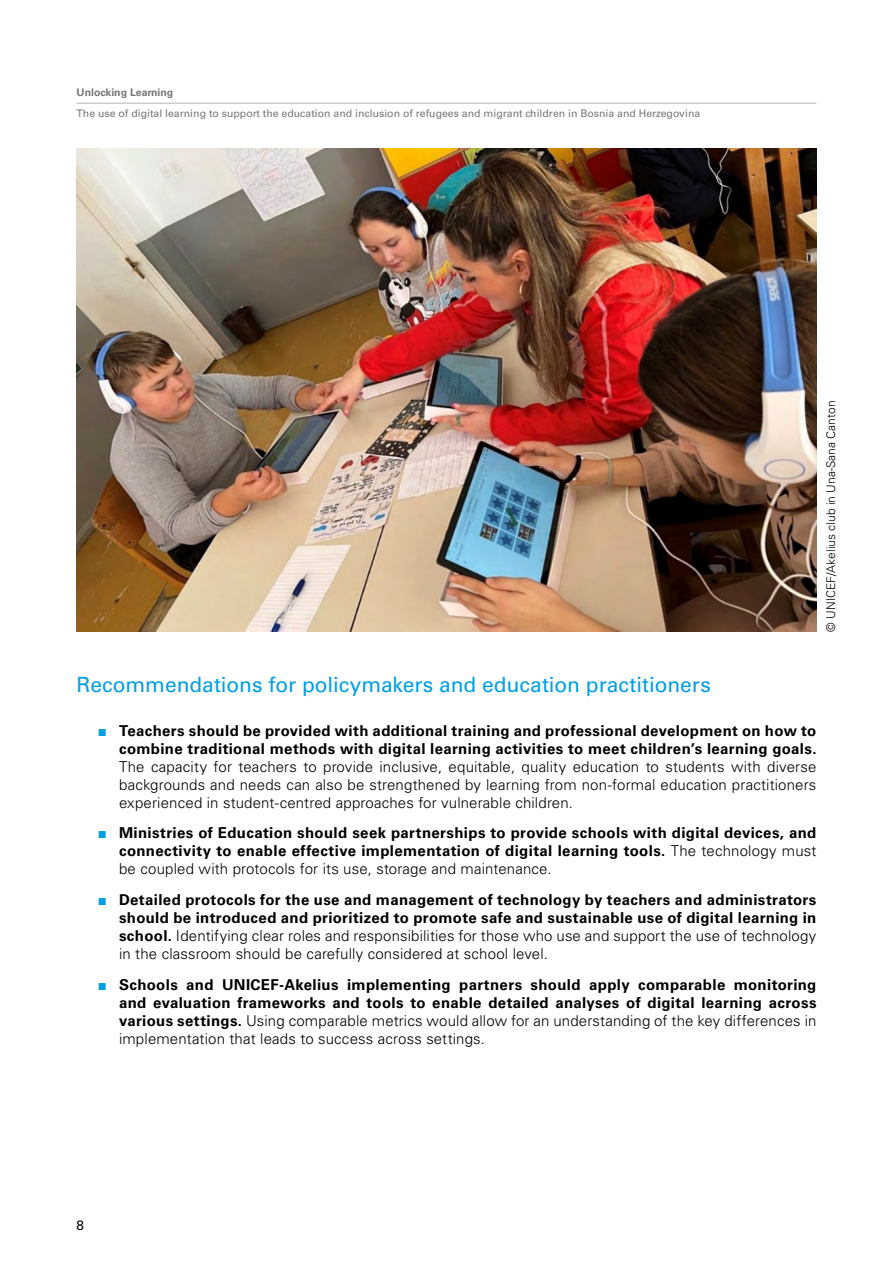
<style>
.page{position:relative;width:893px;height:1263px;background:#fff}
.page>*{position:absolute;margin:0;border:0;box-sizing:border-box;transform-origin:0 0}
.Tit-2{font:21px "Univers LT Std";letter-spacing:-.005em;color:#009fe3}
.t1{font:700 15px/18px "Univers LT Std";letter-spacing:.025em;color:#000;text-align:justify}
.t2{font:300 15px/18px "Univers LT Std";letter-spacing:.01em;color:#000;text-align:justify}
.t3{font:13.5px "Univers LT Std";color:#000}
.Note{font:300 12px "Univers LT Std";color:#000}
.t4{font:10.5px "Univers LT Std";color:#76777a}
.t5{font:700 10.5px "Univers LT Std";color:#76777a}
.s1{font-family:"Arial";font-weight:400;color:#009fe3}
.s2{font-weight:700}
.s3{font-weight:300}
</style>
<div class="page">
<hr style="left:77px;top:103px;width:739px;height:1px;background:#b6b5b7">
<img style="left:77px;top:149px;width:739px;height:482px">
<p class="t5" style="left:77px;top:86px;width:98px">Unlocking Learning</p>
<p class="t4" style="left:77px;top:107px;width:625px">The use of digital learning to support the education and inclusion of refugees and migrant children in Bosnia and Herzegovina</p>
<p class="Note" style="left:824px;top:631px;width:232px;rotate:-90deg">© UNICEF/Akelius club in Una-Sana Canton</p>
<p class="Tit-2" style="left:77px;top:672px;width:636px">Recommendations for policymakers and education practitioners</p>
<p class="t2" style="left:119px;top:721px;width:699px;text-indent:-21px"><span class="s1">■</span> <span class="s2">Teachers should be provided with additional training and professional development on how to combine traditional methods with digital learning activities to meet children’s learning goals.<br></span>The capacity for teachers to provide inclusive, equitable, quality education to students with diverse backgrounds and needs can also be strengthened by learning from non-formal education practitioners experienced in student-centred approaches for vulnerable children.</p>
<p class="t1" style="left:119px;top:824px;width:699px;text-indent:-21px"><span class="s1">■</span> Ministries of Education should seek partnerships to provide schools with digital devices, and connectivity to enable effective implementation of digital learning tools. <span class="s3">The technology must be coupled with protocols for its use, storage and maintenance.</span></p>
<p class="t1" style="left:119px;top:891px;width:699px;text-indent:-21px"><span class="s1">■</span> Detailed protocols for the use and management of technology by teachers and administrators should be introduced and prioritized to promote safe and sustainable use of digital learning in school. <span class="s3">Identifying clear roles and responsibilities for those who use and support the use of technology in the classroom should be carefully considered at school level.</span></p>
<p class="t1" style="left:119px;top:976px;width:699px;text-indent:-21px"><span class="s1">■</span> Schools and UNICEF-Akelius implementing partners should apply comparable monitoring and evaluation frameworks and tools to enable detailed analyses of digital learning across various settings. <span class="s3">Using comparable metrics would allow for an understanding of the key differences in implementation that leads to success across settings.</span></p>
<p class="t3" style="left:77px;top:1217px;width:9px">8</p>
</div>
